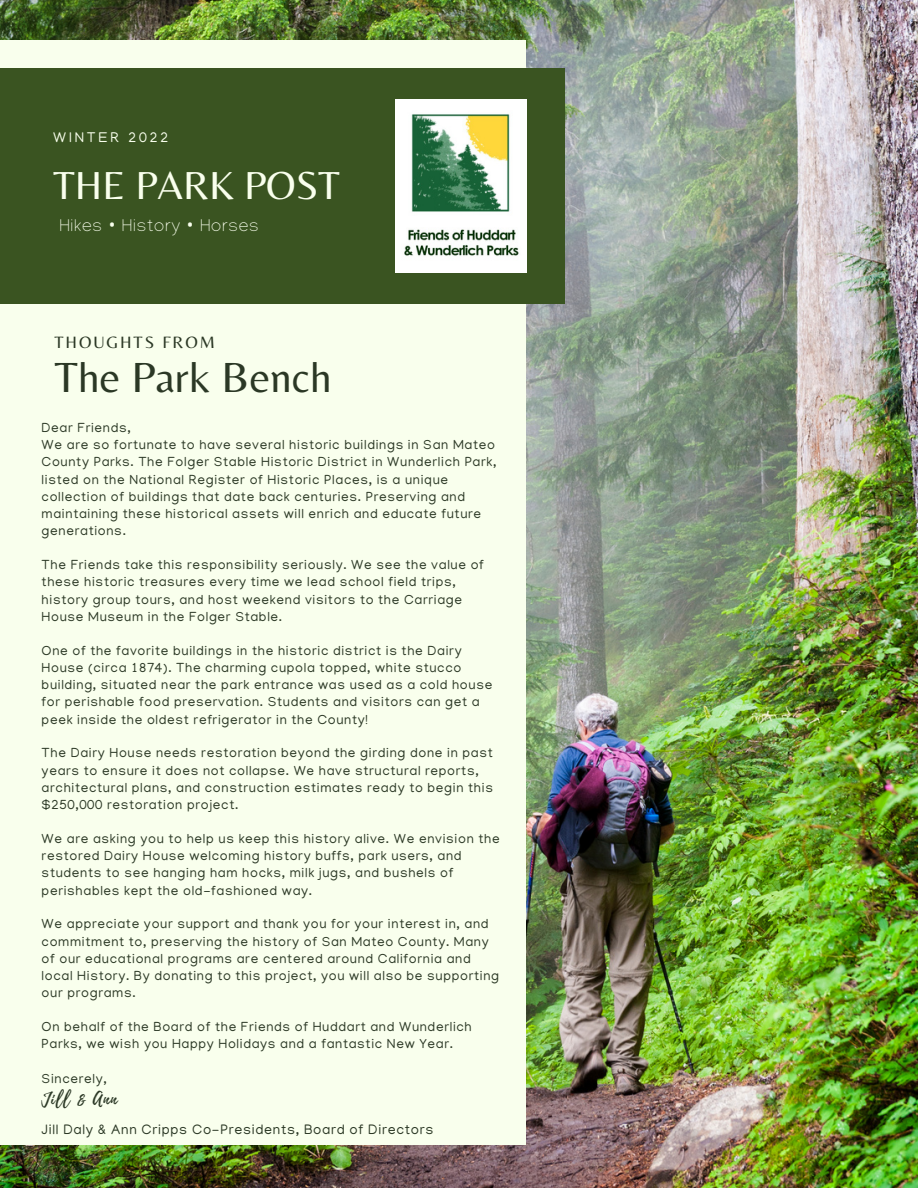
<style>
.page{position:relative;width:918px;height:1188px;background:#fff}
.page>*{position:absolute;margin:0;border:0;box-sizing:border-box;transform-origin:0 0}
.t1{font:43.8px "Belleza";color:#2b3825}
.t2{font:40.65px "Belleza";color:#f9ffed}
.t3{font:18.6px "Playlist Script";letter-spacing:.05em;color:#2b3825}
.t4{font:100 17.7px "Manjari";letter-spacing:.05em;color:#f9ffed}
.t5{font:17.1px "Belleza";letter-spacing:.115em;color:#2b3825}
.t6{font:14.4px "Manjari";letter-spacing:.2em;color:#f9ffed}
.t7{font:14.1px "Manjari";letter-spacing:.05em;color:#2b3825}
.t8{font:13.5px/17.2px "Manjari";letter-spacing:.05em;color:#2b3825}
.s1{font-family:"Noto Sans";font-weight:400}
</style>
<div class="page">
<img style="left:0;top:0;width:918px;height:1188px">
<div style="left:0;top:40px;width:526px;height:1105px;background:#f9ffed"></div>
<div style="left:0;top:68px;width:565px;height:235px;background:#3a5421"></div>
<img style="left:396px;top:99px;width:130px;height:174px">
<p class="t6" style="left:53px;top:132px;width:116px">WINTER 2022</p>
<h2 class="t2" style="left:53px;top:161px;width:288px">THE PARK POST</h2>
<h3 class="t4" style="left:59px;top:219px;width:201px">Hikes <span class="s1">•</span> History <span class="s1">•</span> Horses</h3>
<p class="t5" style="left:54px;top:333px;width:162px">THOUGHTS FROM</p>
<h1 class="t1" style="left:54px;top:351px;width:279px">The Park Bench</h1>
<p class="t8" style="left:42px;top:421px;width:456px">Dear Friends,<br>We are so fortunate to have several historic buildings in San Mateo County Parks. The Folger Stable Historic District in Wunderlich Park, listed on the National Register of Historic Places, is a unique collection of buildings that date back centuries. Preserving and maintaining these historical assets will enrich and educate future generations.</p>
<p class="t8" style="left:42px;top:558px;width:444px">The Friends take this responsibility seriously. We see the value of these historic treasures every time we lead school field trips, history group tours, and host weekend visitors to the Carriage House Museum in the Folger Stable.</p>
<p class="t8" style="left:42px;top:643px;width:452px">One of the favorite buildings in the historic district is the Dairy House (circa 1874). The charming cupola topped, white stucco building, situated near the park entrance was used as a cold house for perishable food preservation. Students and visitors can get a peek inside the oldest refrigerator in the County!</p>
<p class="t8" style="left:42px;top:746px;width:453px">The Dairy House needs restoration beyond the girding done in past years to ensure it does not collapse. We have structural reports, architectural plans, and construction estimates ready to begin this $250,000 restoration project.</p>
<p class="t8" style="left:42px;top:832px;width:460px">We are asking you to help us keep this history alive. We envision the restored Dairy House welcoming history buffs, park users, and students to see hanging ham hocks, milk jugs, and bushels of perishables kept the old-fashioned way.</p>
<p class="t8" style="left:42px;top:917px;width:459px">We appreciate your support and thank you for your interest in, and commitment to, preserving the history of San Mateo County. Many of our educational programs are centered around California and local History. By donating to this project, you will also be supporting our programs.</p>
<p class="t8" style="left:42px;top:1020px;width:432px">On behalf of the Board of the Friends of Huddart and Wunderlich<br>Parks, we wish you Happy Holidays and a fantastic New Year.</p>
<p class="t8" style="left:42px;top:1072px;width:67px">Sincerely,</p>
<h3 class="t3" style="left:42px;top:1086px;width:77px">Jill &amp; Ann</h3>
<p class="t7" style="left:42px;top:1123px;width:393px">Jill Daly &amp; Ann Cripps Co-Presidents, Board of Directors</p>
</div>
